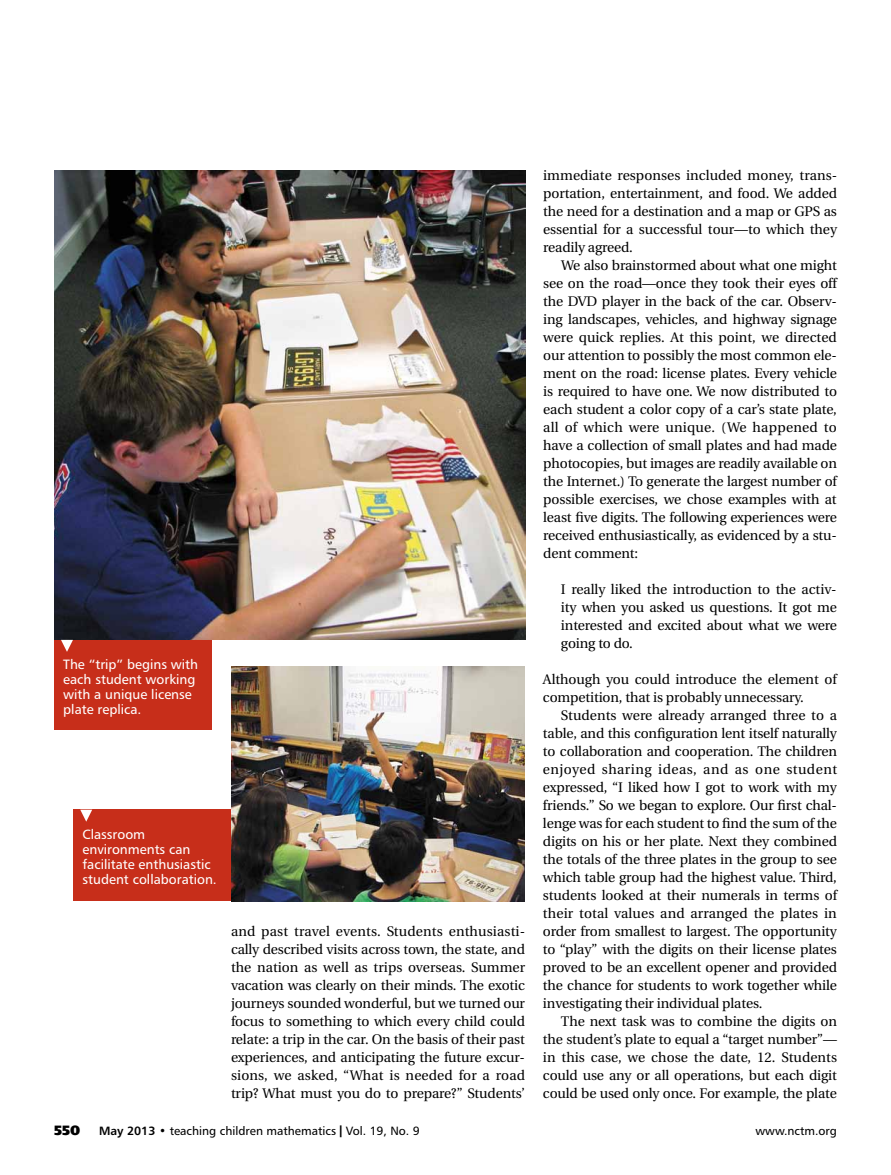
<style>
.page{position:relative;width:891px;height:1175px;background:#fff}
.page>*{position:absolute;margin:0;border:0;box-sizing:border-box;transform-origin:0 0}
.t1{font:13.8px/18px "Utopia";letter-spacing:-.01em;color:#000;text-align:justify}
.t2{font:13.5px/15px "Humanist 777 BT Roman B";color:#fff}
.t3{font:13.5px "Humanist 777 BT Extra Black B";color:#000}
.t4{font:12px "Humanist 777 BT Roman B";color:#000}
.s1{font-family:"Humanist 777 BT Bold B"}
.s2{font-family:"Interstate";font-weight:700}
</style>
<div class="page">
<img style="left:54px;top:170px;width:471px;height:470px">
<img style="left:231px;top:667px;width:294px;height:234px">
<div style="left:74px;top:809px;width:157px;height:92px;background:#c72e1a"></div>
<svg style="left:80px;top:809px;width:12px;height:12px"></svg>
<div style="left:54px;top:640px;width:158px;height:89px;background:#c72e1a"></div>
<svg style="left:61px;top:640px;width:12px;height:12px"></svg>
<p class="t2" style="left:63px;top:656px;width:136px">The “trip” begins with each student working with a unique license plate replica.</p>
<p class="t2" style="left:82px;top:826px;width:136px">Classroom environments can facilitate enthusiastic student collaboration.</p>
<p class="t1" style="left:231px;top:923px;width:296px">and past travel events. Students enthusiasti&shy;cally described visits across town, the state, and the nation as well as trips overseas. Summer vacation was clearly on their minds. The exotic journeys sounded wonderful, but we turned our focus to something to which every child could relate: a trip in the car. On the basis of their past experiences, and anticipating the future excur&shy;sions, we asked, “What is needed for a road trip? What must you do to prepare?” Students’</p>
<p class="t1" style="left:543px;top:167px;width:295px">immediate responses included money, trans&shy;portation, entertainment, and food. We added the need for a destination and a map or GPS as essential for a successful tour—to which they readily agreed.</p>
<p class="t1" style="left:543px;top:257px;width:295px;text-indent:18px">We also brainstormed about what one might see on the road—once they took their eyes off the DVD player in the back of the car. Observ&shy;ing landscapes, vehicles, and highway signage were quick replies. At this point, we directed our attention to possibly the most common ele&shy;ment on the road: license plates. Every vehicle is required to have one. We now distributed to each student a color copy of a car’s state plate, all of which were unique. (We happened to have a collection of small plates and had made photocopies, but images are readily available on the Internet.) To generate the largest number of possible exercises, we chose examples with at least five digits. The following experiences were received enthusiastically, as evidenced by a stu&shy;dent comment:</p>
<p class="t1" style="left:561px;top:580px;width:278px">I really liked the introduction to the activ&shy;ity when you asked us questions. It got me interested and excited about what we were going to do.</p>
<p class="t1" style="left:543px;top:670px;width:295px">Although you could introduce the element of competition, that is probably unnecessary.</p>
<p class="t1" style="left:543px;top:706px;width:296px;text-indent:18px">Students were already arranged three to a table, and this configuration lent itself naturally to collaboration and cooperation. The children enjoyed sharing ideas, and as one student expressed, “I liked how I got to work with my friends.” So we began to explore. Our first chal&shy;lenge was for each student to find the sum of the digits on his or her plate. Next they combined the totals of the three plates in the group to see which table group had the highest value. Third, students looked at their numerals in terms of their total values and arranged the plates in order from smallest to largest. The opportunity to “play” with the digits on their license plates proved to be an excellent opener and provided the chance for students to work together while investigating their individual plates.</p>
<p class="t1" style="left:543px;top:1012px;width:296px;text-indent:18px">The next task was to combine the digits on the student’s plate to equal a “target number”— in this case, we chose the date, 12. Students could use any or all operations, but each digit could be used only once. For example, the plate</p>
<p class="t3" style="left:54px;top:1121px;width:28px">550</p>
<p class="t4" style="left:99px;top:1123px;width:322px"><span class="s1">May 2013 •</span> teaching children mathematics <span class="s2">|</span> Vol. 19, No. 9</p>
<p class="t4" style="left:756px;top:1123px;width:83px">www.nctm.org</p>
</div>
